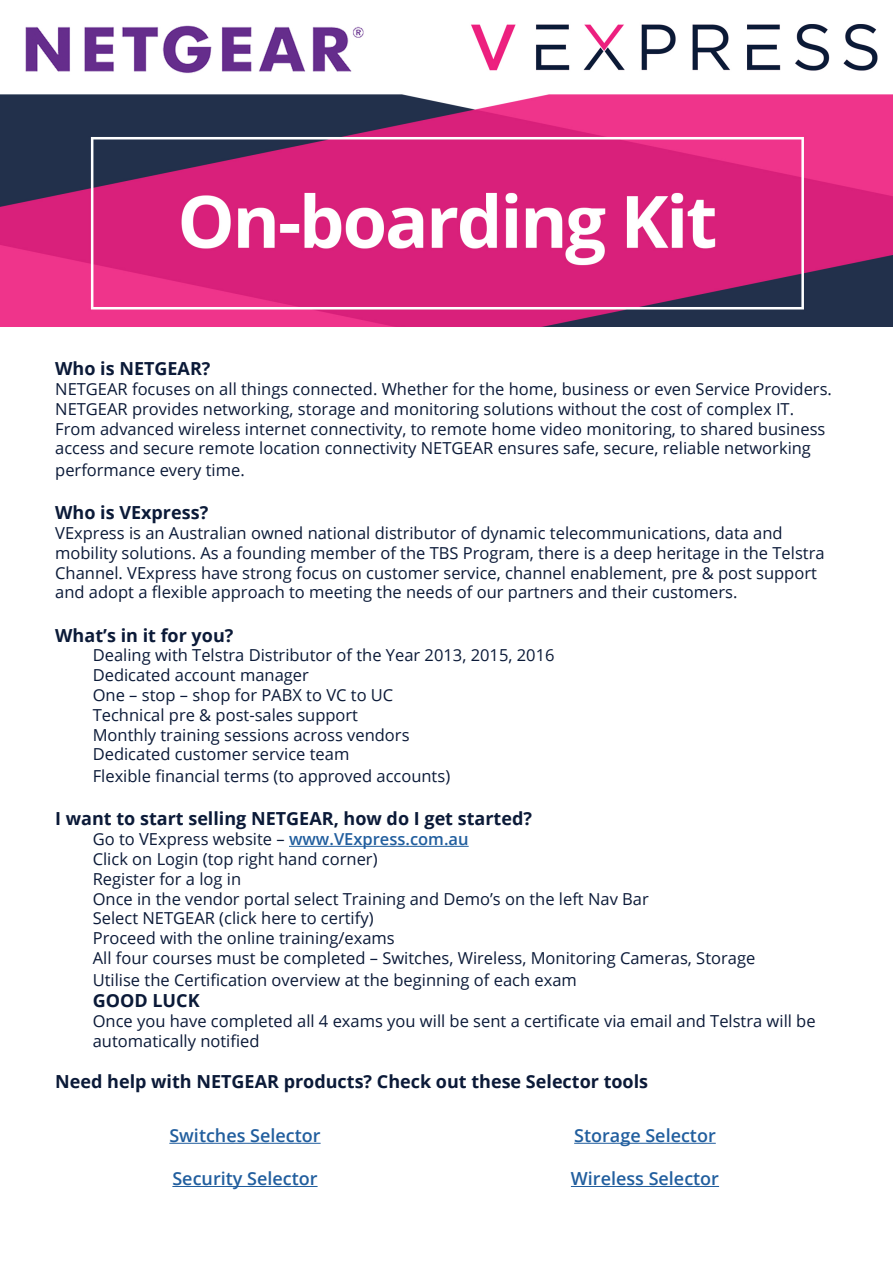
<style>
.page{position:relative;width:893px;height:1263px;background:#fff}
.page>*{position:absolute;margin:0;border:0;box-sizing:border-box;transform-origin:0 0}
.t1{font:700 18px "Open Sans";color:#0b1a38}
.t2{font:600 18px "Open Sans";color:#215e9e}
.t3{font:16.5px/19.8px "Open Sans";color:#0b1a38}
.s1{font-weight:600;color:#215e9e}
</style>
<div class="page">
<hr style="left:289px;top:846px;width:180px;height:1px;background:#215e9e">
<img style="left:0;top:24px;width:893px;height:303px">
<hr style="left:169px;top:1143px;width:152px;height:1px;background:#215e9e">
<hr style="left:172px;top:1186px;width:146px;height:1px;background:#215e9e">
<hr style="left:574px;top:1143px;width:142px;height:1px;background:#215e9e">
<hr style="left:571px;top:1186px;width:148px;height:1px;background:#215e9e">
<p class="t1" style="left:55px;top:356px;width:157px">Who is NETGEAR?</p>
<p class="t3" style="left:55px;top:379px;width:778px">NETGEAR focuses on all things connected. Whether for the home, business or even Service Providers.<br>NETGEAR provides networking, storage and monitoring solutions without the cost of complex IT.<br>From advanced wireless internet connectivity, to remote home video monitoring, to shared business access and secure remote location connectivity NETGEAR ensures safe, secure, reliable networking</p>
<p class="t3" style="left:55px;top:460px;width:191px">performance every time.</p>
<p class="t1" style="left:55px;top:500px;width:155px">Who is VExpress?</p>
<p class="t3" style="left:55px;top:523px;width:771px">VExpress is an Australian owned national distributor of dynamic telecommunications, data and mobility solutions. As a founding member of the TBS Program, there is a deep heritage in the Telstra Channel. VExpress have strong focus on customer service, channel enablement, pre &amp; post support and adopt a flexible approach to meeting the needs of our partners and their customers.</p>
<p class="t1" style="left:55px;top:622px;width:180px">What’s in it for you?</p>
<p class="t3" style="left:93px;top:645px;width:463px">Dealing with Telstra Distributor of the Year 2013, 2015, 2016<br>Dedicated account manager<br>One – stop – shop for PABX to VC to UC<br>Technical pre &amp; post-sales support<br>Monthly training sessions across vendors<br>Dedicated customer service team</p>
<p class="t3" style="left:93px;top:766px;width:359px">Flexible financial terms (to approved accounts)</p>
<p class="t1" style="left:55px;top:806px;width:478px">I want to start selling NETGEAR, how do I get started?</p>
<p class="t3" style="left:93px;top:829px;width:664px">Go to VExpress website – <span class="s1">www.VExpress.com.au<br></span>Click on Login (top right hand corner)<br>Register for a log in<br>Once in the vendor portal select Training and Demo’s on the left Nav Bar<br>Select NETGEAR (click here to certify)<br>Proceed with the online training/exams<br>All four courses must be completed – Switches, Wireless, Monitoring Cameras, Storage</p>
<p class="t3" style="left:93px;top:969px;width:486px">Utilise the Certification overview at the beginning of each exam</p>
<p class="t1" style="left:93px;top:988px;width:108px">GOOD LUCK</p>
<p class="t3" style="left:93px;top:1010px;width:724px">Once you have completed all 4 exams you will be sent a certificate via email and Telstra will be automatically notified</p>
<p class="t1" style="left:55px;top:1069px;width:594px">Need help with NETGEAR products? Check out these Selector tools</p>
<p class="t2" style="left:169px;top:1123px;width:153px">Switches Selector</p>
<p class="t2" style="left:172px;top:1166px;width:147px">Security Selector</p>
<p class="t2" style="left:574px;top:1123px;width:143px">Storage Selector</p>
<p class="t2" style="left:571px;top:1166px;width:150px">Wireless Selector</p>
</div>
